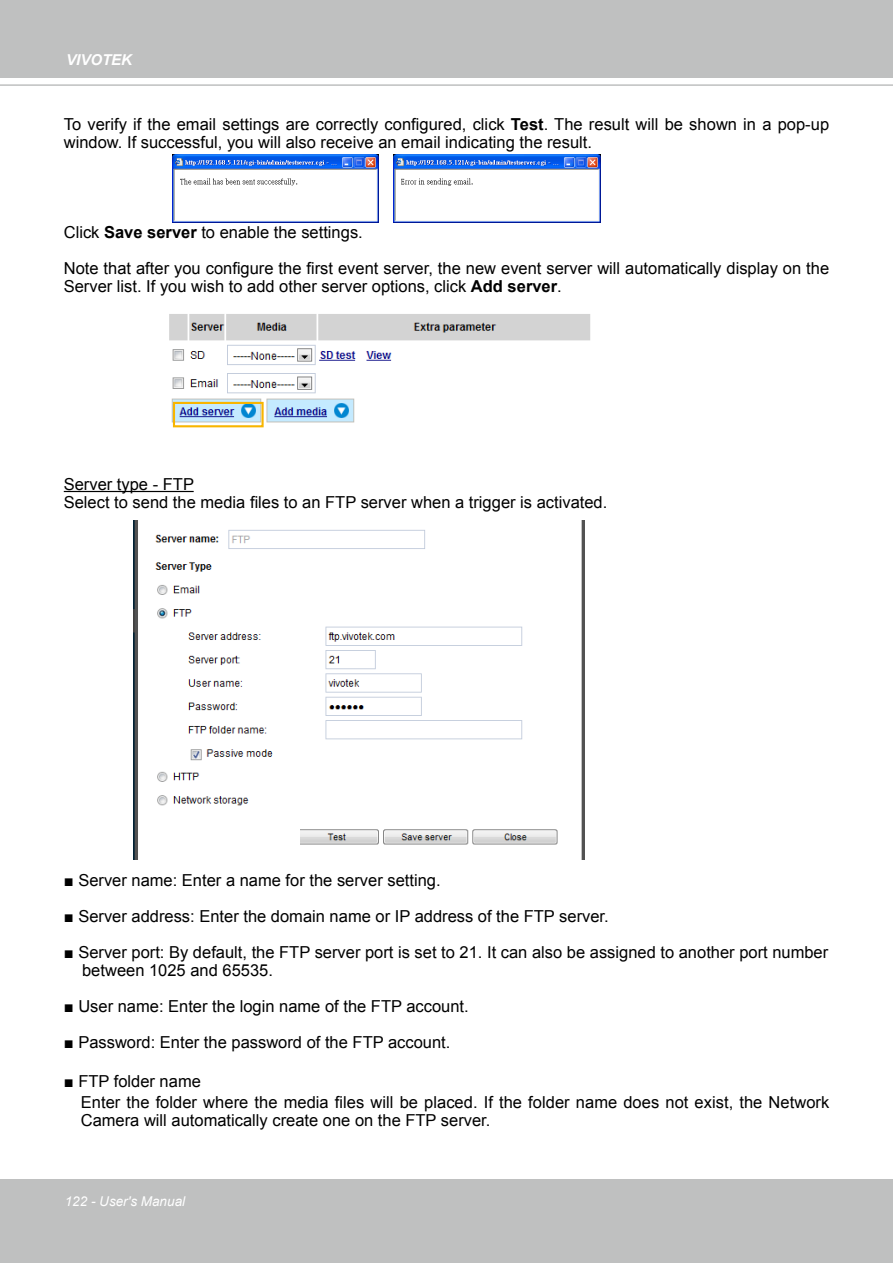
<style>
.page{position:relative;width:893px;height:1263px;background:#fff}
.page>*{position:absolute;margin:0;border:0;box-sizing:border-box;transform-origin:0 0}
.t1{font:16.5px/18px "Arial";color:#000}
.t2{font:italic 700 15px "Arial";color:#fff}
.t3{font:italic 13.5px "Arial";color:#fff}
.s1{font-weight:700}
</style>
<div class="page">
<div style="left:0;top:0;width:893px;height:77px;background:#bfc0c0"></div>
<div style="left:0;top:1179px;width:893px;height:84px;background:#bfc0c0"></div>
<hr style="left:0;top:85px;width:893px;height:1px;background:#9fa0a0">
<hr style="left:64px;top:491px;width:130px;height:1px;background:#000">
<img style="left:134px;top:521px;width:450px;height:339px">
<div style="left:285px;top:818px;width:290px;height:28px;background:#fff"></div>
<img style="left:301px;top:826px;width:258px;height:19px">
<img style="left:173px;top:154px;width:205px;height:68px">
<img style="left:393px;top:154px;width:208px;height:69px">
<img style="left:169px;top:314px;width:422px;height:114px">
<div style="left:173px;top:402px;width:91px;height:25px;border:2px solid #f8b500"></div>
<p class="t2" style="left:66px;top:49px;width:67px">VIVOTEK</p>
<p class="t1" style="left:64px;top:115px;width:767px">To verify if the email settings are correctly configured, click <span class="s1">Test</span>. The result will be shown in a pop-up window. If successful, you will also receive an email indicating the result.</p>
<p class="t1" style="left:64px;top:214px;width:767px;line-height:36px">Click <span class="s1">Save server</span> to enable the settings.<br>Note that after you configure the first event server, the new event server will automatically display on the</p>
<p class="t1" style="left:64px;top:277px;width:499px">Server list. If you wish to add other server options, click <span class="s1">Add server</span>.</p>
<p class="t1" style="left:64px;top:475px;width:545px">Server type - FTP<br>Select to send the media files to an FTP server when a trigger is activated.</p>
<p class="t1" style="left:64px;top:871px;width:378px">■ Server name: Enter a name for the server setting.</p>
<p class="t1" style="left:64px;top:907px;width:546px">■ Server address: Enter the domain name or IP address of the FTP server.</p>
<p class="t1" style="left:82px;top:943px;width:748px;text-indent:-18px">■ Server port: By default, the FTP server port is set to 21. It can also be assigned to another port number between 1025 and 65535.</p>
<p class="t1" style="left:64px;top:997px;width:406px">■ User name: Enter the login name of the FTP account.</p>
<p class="t1" style="left:64px;top:1033px;width:388px">■ Password: Enter the password of the FTP account.</p>
<p class="t1" style="left:81px;top:1071px;width:750px;line-height:21px;text-indent:-17px">■ FTP folder name<br>Enter the folder where the media files will be placed. If the folder name does not exist, the Network</p>
<p class="t1" style="left:81px;top:1111px;width:411px">Camera will automatically create one on the FTP server.</p>
<p class="t3" style="left:65px;top:1193px;width:122px">122 - User's Manual</p>
</div>
